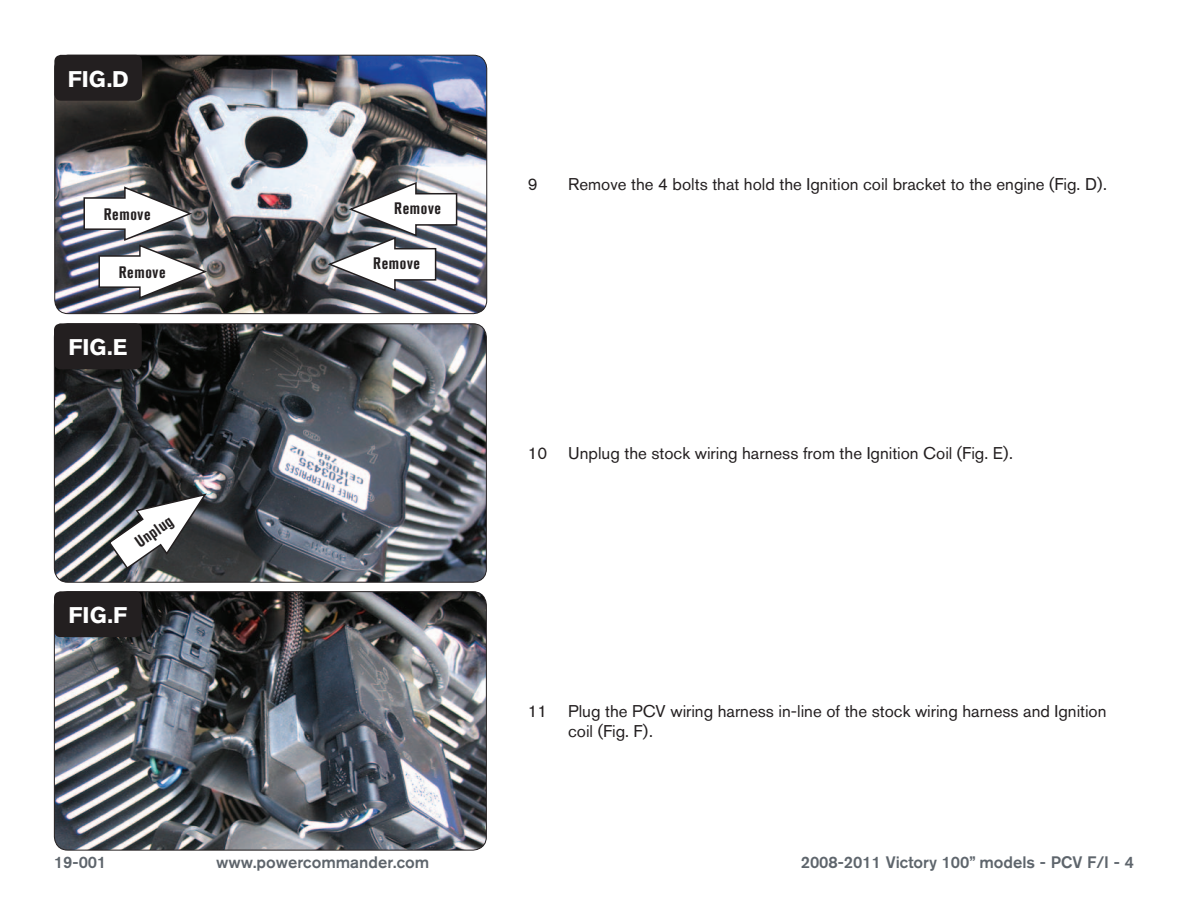
<style>
.page{position:relative;width:1188px;height:918px;background:#fff}
.page>*{position:absolute;margin:0;border:0;box-sizing:border-box;transform-origin:0 0}
.t1{font:700 22.5px "Akzidenz Grotesk BQ";color:#fff}
.Bodycopy{font:16.8px/20.2px "Akzidenz Grotesk BQ";color:#231f20}
.t2{font:500 16.5px "Akzidenz Grotesk BQ";color:#5e656c}
.Callouts{font:700 condensed 16.5px "Akzidenz Grotesk BQ";letter-spacing:.04em;color:#231f20}
</style>
<div class="page">
<img style="left:54px;top:324px;width:431px;height:257px">
<div style="left:54px;top:323px;width:433px;height:260px;border:1px solid #231f20;border-radius:14px"></div>
<img style="left:54px;top:592px;width:432px;height:258px">
<div style="left:54px;top:591px;width:433px;height:259px;border:1px solid #231f20;border-radius:14px"></div>
<img style="left:55px;top:55px;width:432px;height:259px">
<div style="left:54px;top:55px;width:433px;height:259px;border:1px solid #231f20;border-radius:14px"></div>
<div style="left:54px;top:591px;width:88px;height:46px;background:#231f20;border-radius:7px"></div>
<img style="left:83px;top:185px;width:126px;height:115px">
<img style="left:326px;top:181px;width:132px;height:112px">
<svg style="left:107px;top:492px;width:101px;height:78px"></svg>
<div style="left:54px;top:55px;width:88px;height:46px;background:#231f20;border-radius:7px"></div>
<div style="left:54px;top:323px;width:88px;height:46px;background:#231f20;border-radius:7px"></div>
<p class="t1" style="left:68px;top:66px;width:62px">FIG.D</p>
<p class="Callouts" style="left:104px;top:205px;width:48px">Remove</p>
<p class="Callouts" style="left:119px;top:263px;width:48px">Remove</p>
<p class="t1" style="left:68px;top:335px;width:61px">FIG.E</p>
<p class="Callouts" style="left:131px;top:536px;width:44px;rotate:-35deg">Unplug</p>
<p class="t1" style="left:69px;top:602px;width:60px">FIG.F</p>
<p class="Callouts" style="left:394px;top:199px;width:48px">Remove</p>
<p class="Callouts" style="left:373px;top:254px;width:48px">Remove</p>
<p class="Bodycopy" style="left:528px;top:174px;width:11px">9</p>
<p class="Bodycopy" style="left:568px;top:174px;width:541px">Remove the 4 bolts that hold the Ignition coil bracket to the engine (Fig. D).</p>
<p class="Bodycopy" style="left:528px;top:443px;width:487px">10 Unplug the stock wiring harness from the Ignition Coil (Fig. E).</p>
<p class="Bodycopy" style="left:568px;top:701px;width:540px;text-indent:-40px">11 Plug the PCV wiring harness in-line of the stock wiring harness and Ignition coil (Fig. F).</p>
<p class="t2" style="left:54px;top:852px;width:54px">19-001</p>
<p class="t2" style="left:216px;top:852px;width:215px">www.powercommander.com</p>
<p class="t2" style="left:801px;top:852px;width:335px">2008-2011 Victory 100” models - PCV F/I - 4</p>
</div>
